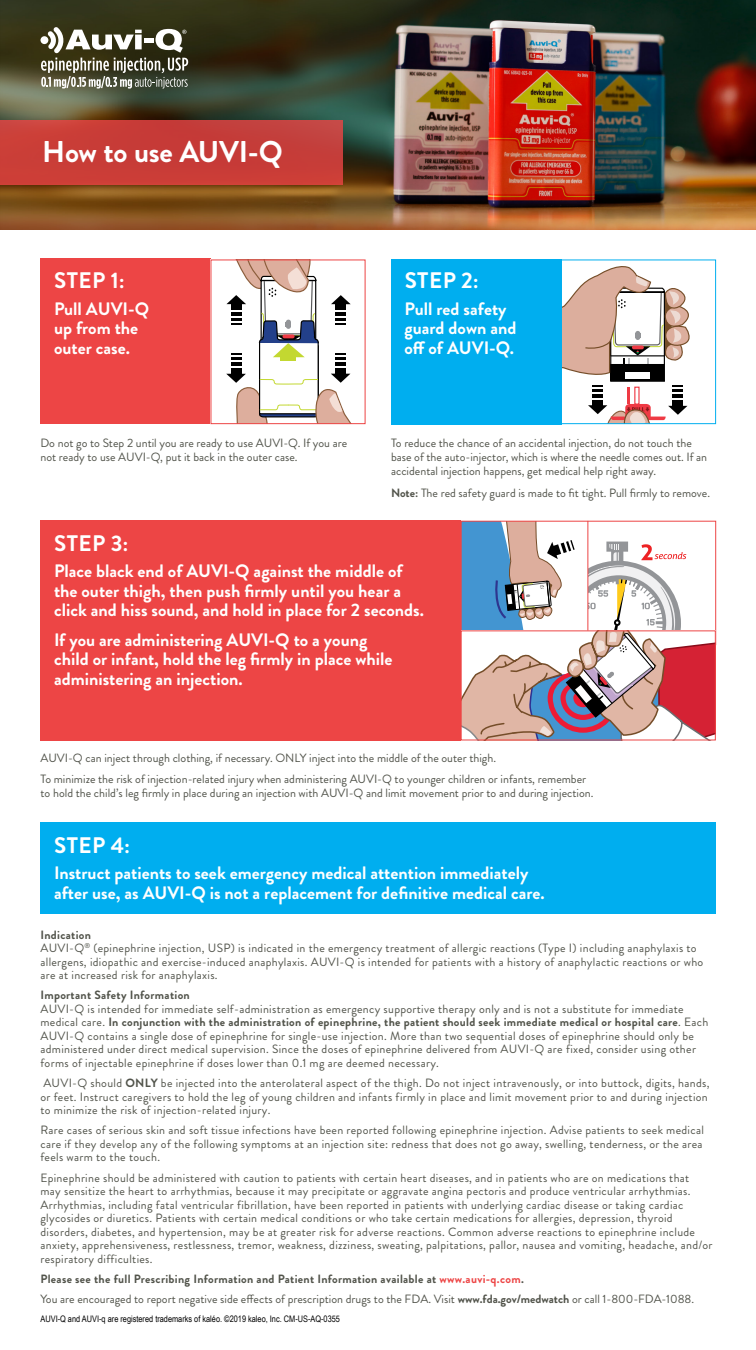
<style>
.page{position:relative;width:756px;height:1350px;background:#fff}
.page>*{position:absolute;margin:0;border:0;box-sizing:border-box;transform-origin:0 0}
.t1{font:700 30px "Brandon Grotesque";letter-spacing:-.01em;color:#fff}
.t2{font:700 22.5px "Brandon Grotesque";letter-spacing:.02em;color:#fff}
.t3{font:700 18px/19.5px "Brandon Grotesque";color:#fff}
.t4{font:18px/21.6px "Brandon Grotesque";color:#fff}
.t5{font:12px/13.5px "Brandon Grotesque";letter-spacing:.025em;color:#51534a}
.t6{font:12px/14.4px "Brandon Grotesque";color:#51534a}
.t7{font:700 12px "Brandon Grotesque";letter-spacing:.025em;color:#51534a}
.t8{font:9px "Arial Narrow";color:#000}
.s1{font-weight:700}
.s2{font-weight:700;color:#ed4545}
</style>
<div class="page">
<img style="left:1px;top:0;width:755px;height:230px">
<div style="left:40px;top:822px;width:676px;height:92px;background:#00aeef"></div>
<div style="left:40px;top:520px;width:421px;height:220px;background:#ed4545"></div>
<div style="left:391px;top:260px;width:170px;height:165px;background:#00aeef"></div>
<div style="left:40px;top:259px;width:171px;height:165px;background:#ed4545"></div>
<svg style="left:226px;top:262px;width:125px;height:160px"></svg>
<div style="left:211px;top:260px;width:154px;height:164px;border:1px solid #ed4545"></div>
<svg style="left:563px;top:266px;width:127px;height:156px"></svg>
<div style="left:561px;top:260px;width:155px;height:164px;border:1px solid #00aeef"></div>
<svg style="left:461px;top:521px;width:254px;height:217px"></svg>
<div style="left:461px;top:631px;width:255px;height:109px;border:1px solid #ed4545"></div>
<hr style="left:588px;top:521px;width:1px;height:110px;background:#ed4545">
<div style="left:0;top:121px;width:342px;height:64px;background:#c83d37"></div>
<svg style="left:40px;top:27px;width:148px;height:62px"></svg>
<h1 class="t1" style="left:42px;top:131px;width:242px">How to use AUVI-Q</h1>
<h2 class="t2" style="left:54px;top:265px;width:72px">STEP 1:</h2>
<h3 class="t3" style="left:54px;top:299px;width:97px">Pull AUVI-Q up from the outer case.</h3>
<h3 class="t4" style="left:374px;top:267px;width:60px">STEP 2:</h3>
<h3 class="t4" style="left:374px;top:310px;width:111px">guard down and off of AUVI-Q.</h3>
<h2 class="t2" style="left:405px;top:265px;width:76px">STEP 2:</h2>
<h3 class="t3" style="left:405px;top:299px;width:113px">Pull red safety guard down and off of AUVI-Q.</h3>
<p class="t6" style="left:40px;top:436px;width:308px">Do not go to Step 2 until you are ready to use AUVI-Q. If you are not ready to use AUVI-Q, put it back in the outer case.</p>
<p class="t6" style="left:391px;top:436px;width:318px">To reduce the chance of an accidental injection, do not touch the base of the auto-injector, which is where the needle comes out. If an accidental injection happens, get medical help right away.</p>
<p class="t6" style="left:391px;top:485px;width:321px"><span class="s1">Note:</span> The red safety guard is made to fit tight. Pull firmly to remove.</p>
<h2 class="t2" style="left:54px;top:528px;width:76px">STEP 3:</h2>
<h3 class="t3" style="left:54px;top:562px;width:371px">Place black end of AUVI-Q against the middle of the outer thigh, then push firmly until you hear a click and hiss sound, and hold in place for 2 seconds.</h3>
<h3 class="t3" style="left:54px;top:630px;width:340px">If you are administering AUVI-Q to a young child or infant, hold the leg firmly in place while administering an injection.</h3>
<p class="t6" style="left:40px;top:747px;width:547px;line-height:21.1px">AUVI-Q can inject through clothing, if necessary. ONLY inject into the middle of the outer thigh.<br>To minimize the risk of injection-related injury when administering AUVI-Q to younger children or infants, remember</p>
<p class="t6" style="left:40px;top:786px;width:555px">to hold the child’s leg firmly in place during an injection with AUVI-Q and limit movement prior to and during injection.</p>
<h2 class="t2" style="left:54px;top:829px;width:78px">STEP 4:</h2>
<h3 class="t3" style="left:54px;top:863px;width:492px">Instruct patients to seek emergency medical attention immediately after use, as AUVI-Q is not a replacement for definitive medical care.</h3>
<p class="t5" style="left:40px;top:928px;width:664px"><span class="s1">Indication<br></span>AUVI-Q<sup>®</sup> (epinephrine injection, USP) is indicated in the emergency treatment of allergic reactions (Type I) including anaphylaxis to allergens, idiopathic and exercise-induced anaphylaxis. AUVI-Q is intended for patients with a history of anaphylactic reactions or who are at increased risk for anaphylaxis.</p>
<p class="t7" style="left:40px;top:987px;width:151px">Important Safety Information</p>
<p class="t5" style="left:40px;top:1002px;width:669px">AUVI-Q is intended for immediate self-administration as emergency supportive therapy only and is not a substitute for immediate medical care. <span class="s1">In conjunction with the administration of epinephrine, the patient should seek immediate medical or hospital care</span>. Each AUVI-Q contains a single dose of epinephrine for single-use injection. More than two sequential doses of epinephrine should only be administered under direct medical supervision. Since the doses of epinephrine delivered from AUVI-Q are fixed, consider using other forms of injectable epinephrine if doses lower than 0.1 mg are deemed necessary.</p>
<p class="t5" style="left:40px;top:1076px;width:671px">AUVI-Q should <span class="s1">ONLY</span> be injected into the anterolateral aspect of the thigh. Do not inject intravenously, or into buttock, digits, hands, or feet. Instruct caregivers to hold the leg of young children and infants firmly in place and limit movement prior to and during injection to minimize the risk of injection-related injury.</p>
<p class="t5" style="left:40px;top:1124px;width:665px;text-align:justify">Rare cases of serious skin and soft tissue infections have been reported following epinephrine injection. Advise patients to seek medical care if they develop any of the following symptoms at an injection site: redness that does not go away, swelling, tenderness, or the area feels warm to the touch.</p>
<p class="t5" style="left:40px;top:1171px;width:674px">Epinephrine should be administered with caution to patients with certain heart diseases, and in patients who are on medications that may sensitize the heart to arrhythmias, because it may precipitate or aggravate angina pectoris and produce ventricular arrhythmias.<br>Arrhythmias, including fatal ventricular fibrillation, have been reported in patients with underlying cardiac disease or taking cardiac glycosides or diuretics. Patients with certain medical conditions or who take certain medications for allergies, depression, thyroid disorders, diabetes, and hypertension, may be at greater risk for adverse reactions. Common adverse reactions to epinephrine include anxiety, apprehensiveness, restlessness, tremor, weakness, dizziness, sweating, palpitations, pallor, nausea and vomiting, headache, and/or respiratory difficulties.</p>
<p class="t6" style="left:40px;top:1269px;width:655px;line-height:20.2px"><span class="s1">Please see the full Prescribing Information and Patient Information available at</span> <span class="s2">www.auvi-q.com</span><span class="s1">.<br></span>You are encouraged to report negative side effects of prescription drugs to the FDA. Visit <span class="s1">www.fda.gov/medwatch</span> or call 1-800-FDA-1088.</p>
<p class="t8" style="left:40px;top:1313px;width:301px">AUVI-Q and AUVI-q are registered trademarks of kaléo. ©2019 kaleo, Inc. CM-US-AQ-0355</p>
</div>
